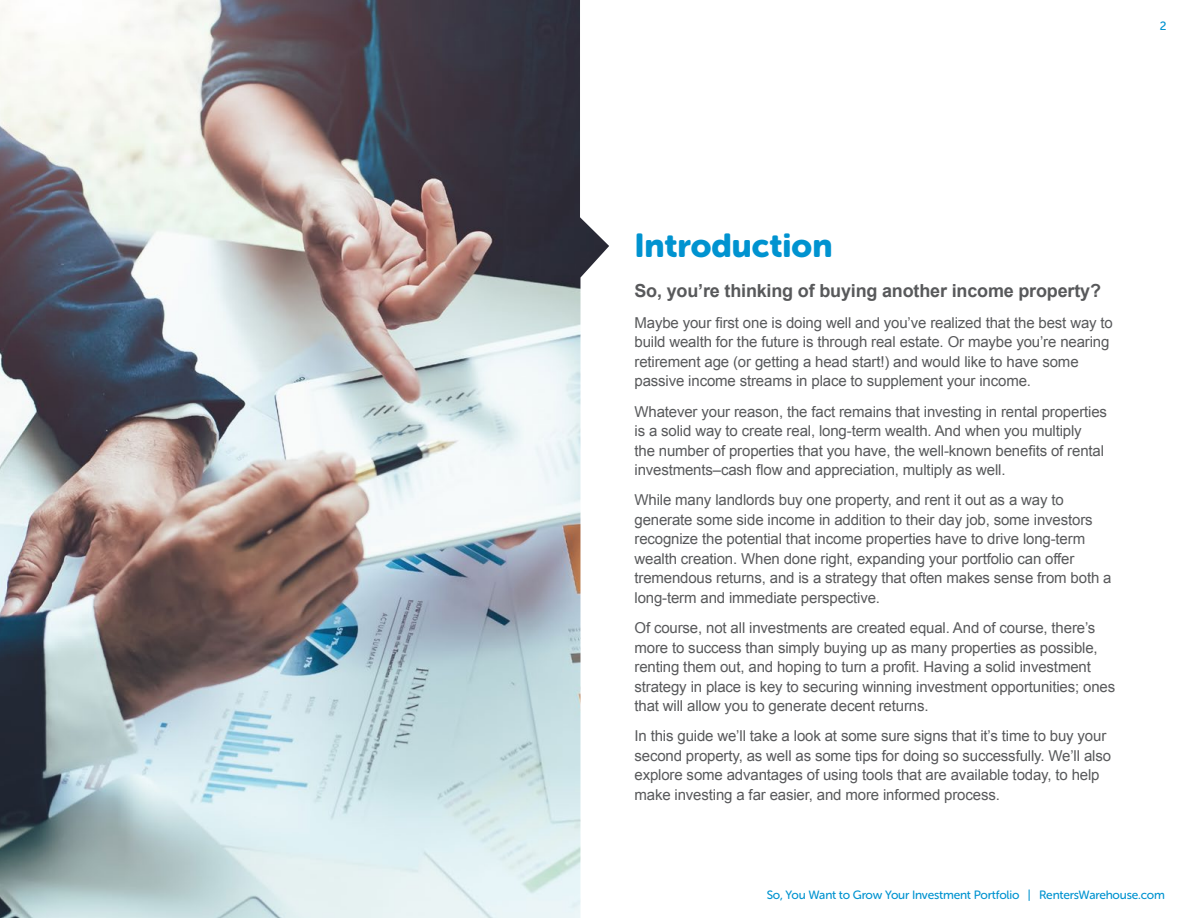
<style>
.page{position:relative;width:1188px;height:918px;background:#fff}
.page>*{position:absolute;margin:0;border:0;box-sizing:border-box;transform-origin:0 0}
.t1{font:33px "Museo Sans Rounded 900";color:#0093d0}
.t2{font:700 18px "Arial";letter-spacing:-.01em;color:#58595b}
.t3{font:15px/19.5px "Arial";letter-spacing:-.01em;color:#58595b}
.t4{font:12px "Museo Sans Rounded 500";letter-spacing:-.015em;color:#0093d0}
</style>
<div class="page">
<img style="left:0;top:0;width:609px;height:918px">
<p class="t4" style="left:1160px;top:19px;width:8px">2</p>
<h1 class="t1" style="left:634px;top:227px;width:199px">Introduction</h1>
<p class="t2" style="left:634px;top:279px;width:468px">So, you’re thinking of buying another income property?</p>
<p class="t3" style="left:634px;top:313px;width:480px">Maybe your first one is doing well and you’ve realized that the best way to build wealth for the future is through real estate. Or maybe you’re nearing retirement age (or getting a head start!) and would like to have some passive income streams in place to supplement your income.</p>
<p class="t3" style="left:634px;top:402px;width:474px">Whatever your reason, the fact remains that investing in rental properties is a solid way to create real, long-term wealth. And when you multiply<br>the number of properties that you have, the well-known benefits of rental investments–cash flow and appreciation, multiply as well.</p>
<p class="t3" style="left:634px;top:490px;width:479px">While many landlords buy one property, and rent it out as a way to generate some side income in addition to their day job, some investors recognize the potential that income properties have to drive long-term wealth creation. When done right, expanding your portfolio can offer tremendous returns, and is a strategy that often makes sense from both a long-term and immediate perspective.</p>
<p class="t3" style="left:634px;top:618px;width:482px">Of course, not all investments are created equal. And of course, there’s more to success than simply buying up as many properties as possible, renting them out, and hoping to turn a profit. Having a solid investment strategy in place is key to securing winning investment opportunities; ones that will allow you to generate decent returns.</p>
<p class="t3" style="left:634px;top:727px;width:478px">In this guide we’ll take a look at some sure signs that it’s time to buy your second property, as well as some tips for doing so successfully. We’ll also explore some advantages of using tools that are available today, to help make investing a far easier, and more informed process.</p>
<p class="t4" style="left:767px;top:888px;width:400px">So, You Want to Grow Your Investment Portfolio | RentersWarehouse.com</p>
</div>
